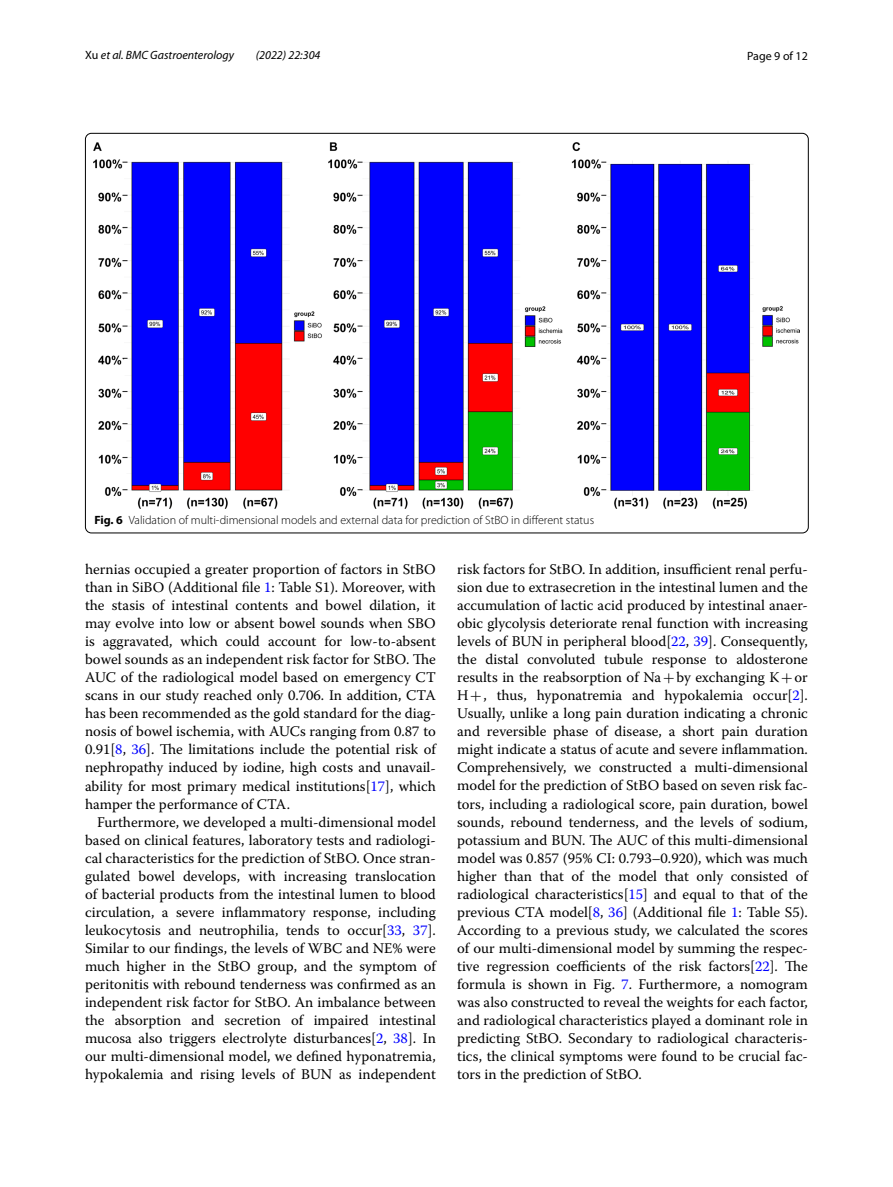
<style>
.page{position:relative;width:893px;height:1187px;background:#fff}
.page>*{position:absolute;margin:0;border:0;box-sizing:border-box;transform-origin:0 0}
.t1{font:14.7px/18px "Warnock Pro";color:#000;text-align:justify}
.t2{font:300 12px "Myriad Pro";color:#000}
.t3{font:italic 12px "Myriad Pro";color:#000}
.t4{font:12px "Myriad Pro";color:#000}
.s1{font-style:normal}
.s2{font-weight:700}
.s3{color:#00f}
.s4{font-family:"MTSY"}
</style>
<div class="page">
<img style="left:94px;top:142px;width:706px;height:366px">
<p class="t3" style="left:85px;top:48px;width:150px"><span class="s1">Xu</span> et al. BMC Gastroenterology</p>
<p class="t3" style="left:256px;top:48px;width:66px">(2022) 22:304</p>
<p class="t4" style="left:747px;top:48px;width:62px">Page 9 of 12</p>
<p class="t2" style="left:94px;top:513px;width:501px"><span class="s2">Fig. 6</span> Validation of multi-dimensional models and external data for prediction of StBO in different status</p>
<p class="t1" style="left:85px;top:560px;width:352px">hernias occupied a greater proportion of factors in StBO than in SiBO (Additional file <span class="s3">1</span>: Table S1). Moreover, with the stasis of intestinal contents and bowel dilation, it may evolve into low or absent bowel sounds when SBO is aggravated, which could account for low-to-absent bowel sounds as an independent risk factor for StBO. The AUC of the radiological model based on emergency CT scans in our study reached only 0.706. In addition, CTA has been recommended as the gold standard for the diag&shy;nosis of bowel ischemia, with AUCs ranging from 0.87 to 0.91[<span class="s3">8</span>, <span class="s3">36</span>]. The limitations include the potential risk of nephropathy induced by iodine, high costs and unavail&shy;ability for most primary medical institutions[<span class="s3">17</span>], which hamper the performance of CTA.</p>
<p class="t1" style="left:85px;top:812px;width:352px;text-indent:12px">Furthermore, we developed a multi-dimensional model based on clinical features, laboratory tests and radiologi&shy;cal characteristics for the prediction of StBO. Once stran&shy;gulated bowel develops, with increasing translocation of bacterial products from the intestinal lumen to blood circulation, a severe inflammatory response, including leukocytosis and neutrophilia, tends to occur[<span class="s3">33</span>, <span class="s3">37</span>].<br>Similar to our findings, the levels of WBC and NE% were much higher in the StBO group, and the symptom of peritonitis with rebound tenderness was confirmed as an independent risk factor for StBO. An imbalance between the absorption and secretion of impaired intestinal mucosa also triggers electrolyte disturbances[<span class="s3">2</span>, <span class="s3">38</span>]. In our multi-dimensional model, we defined hyponatremia, hypokalemia and rising levels of BUN as independent</p>
<p class="t1" style="left:457px;top:560px;width:352px">risk factors for StBO. In addition, insufficient renal perfu&shy;sion due to extrasecretion in the intestinal lumen and the accumulation of lactic acid produced by intestinal anaer&shy;obic glycolysis deteriorate renal function with increasing levels of BUN in peripheral blood[<span class="s3">22</span>, <span class="s3">39</span>]. Consequently, the distal convoluted tubule response to aldosterone results in the reabsorption of Na<span class="s4">+</span>by exchanging K<span class="s4">+</span>or H<span class="s4">+</span>, thus, hyponatremia and hypokalemia occur[<span class="s3">2</span>].<br>Usually, unlike a long pain duration indicating a chronic and reversible phase of disease, a short pain duration might indicate a status of acute and severe inflammation.<br>Comprehensively, we constructed a multi-dimensional model for the prediction of StBO based on seven risk fac&shy;tors, including a radiological score, pain duration, bowel sounds, rebound tenderness, and the levels of sodium, potassium and BUN. The AUC of this multi-dimensional model was 0.857 (95% CI: 0.793–0.920), which was much higher than that of the model that only consisted of radiological characteristics[<span class="s3">15</span>] and equal to that of the previous CTA model[<span class="s3">8</span>, <span class="s3">36</span>] (Additional file <span class="s3">1</span>: Table S5).<br>According to a previous study, we calculated the scores of our multi-dimensional model by summing the respec&shy;tive regression coefficients of the risk factors[<span class="s3">22</span>]. The formula is shown in Fig. <span class="s3">7</span>. Furthermore, a nomogram was also constructed to reveal the weights for each factor, and radiological characteristics played a dominant role in predicting StBO. Secondary to radiological characteris&shy;tics, the clinical symptoms were found to be crucial fac&shy;tors in the prediction of StBO.</p>
</div>
